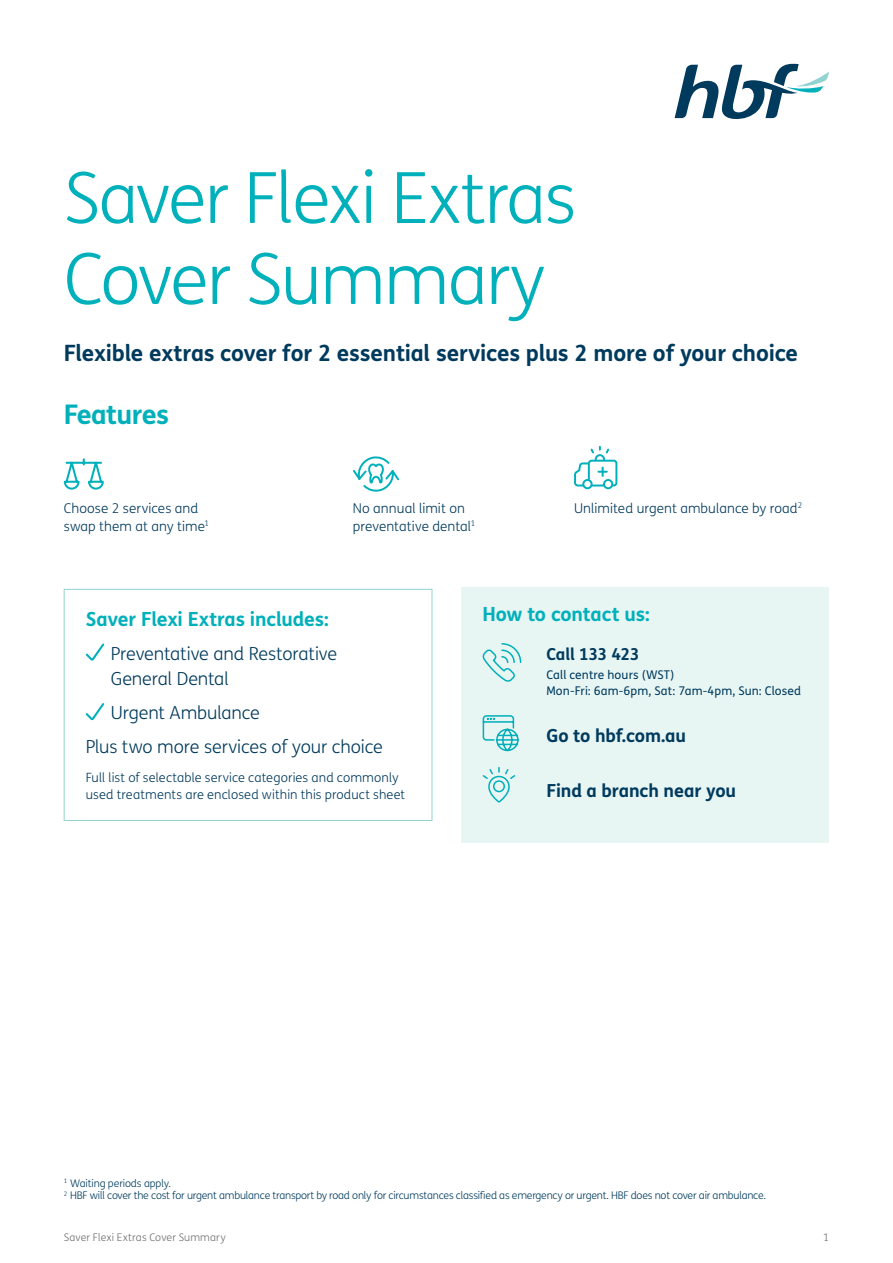
<style>
.page{position:relative;width:893px;height:1263px;background:#fff}
.page>*{position:absolute;margin:0;border:0;box-sizing:border-box;transform-origin:0 0}
.t1{font:300 70.5px/81px "FS Me Pro";letter-spacing:-.02em;color:#00b0ba}
.t2{font:700 27px "FS Me Pro";letter-spacing:-.02em;color:#00b0ba}
.t3{font:700 22.5px "FS Me Pro";letter-spacing:-.01em;color:#003a5d}
.t4{font:700 19.5px "FS Me Pro";letter-spacing:-.01em;color:#00b0ba}
.t5{font:300 18px/25.5px "FS Me Pro";letter-spacing:-.01em;color:#003a5d}
.t6{font:700 18px "FS Me Pro";letter-spacing:-.005em;color:#003a5d}
.t7{font:700 16.5px "FS Me Pro";letter-spacing:-.025em;color:#003a5d}
.t8{font:300 13.5px/18px "FS Me Pro";letter-spacing:.005em;color:#003a5d}
.t9{font:300 12.75px/16.5px "FS Me Pro";letter-spacing:.01em;color:#003a5d}
.t10{font:12px/16.5px "FS Me Pro";letter-spacing:.01em;color:#003a5d}
.t11{font:300 10.5px/12.6px "FS Me Pro";letter-spacing:-.02em;color:#003a5d}
.t12{font:300 10.5px "FS Me Pro";letter-spacing:.015em;color:#6d6e71}
</style>
<div class="page">
<svg style="left:675px;top:63px;width:154px;height:56px"></svg>
<svg style="left:63px;top:458px;width:41px;height:32px"></svg>
<svg style="left:353px;top:456px;width:46px;height:36px"></svg>
<svg style="left:574px;top:446px;width:43px;height:43px"></svg>
<svg style="left:86px;top:643px;width:18px;height:18px"></svg>
<svg style="left:86px;top:703px;width:18px;height:17px"></svg>
<div style="left:64px;top:589px;width:368px;height:232px;border:1px solid #91d3d0"></div>
<div style="left:461px;top:587px;width:368px;height:255px;background:#e7f5f3"></div>
<svg style="left:482px;top:643px;width:40px;height:39px"></svg>
<svg style="left:482px;top:715px;width:37px;height:37px"></svg>
<svg style="left:482px;top:767px;width:34px;height:36px"></svg>
<h1 class="t1" style="left:64px;top:156px;width:514px">Saver Flexi Extras<br>Cover Summary</h1>
<h3 class="t3" style="left:64px;top:336px;width:736px">Flexible extras cover for 2 essential services plus 2 more of your choice</h3>
<h2 class="t2" style="left:64px;top:394px;width:107px">Features</h2>
<p class="t8" style="left:64px;top:498px;width:147px">Choose 2 services and swap them at any time<sup>1</sup></p>
<p class="t8" style="left:353px;top:498px;width:124px">No annual limit on preventative dental<sup>1</sup></p>
<p class="t8" style="left:574px;top:498px;width:230px">Unlimited urgent ambulance by road<sup>2</sup></p>
<h3 class="t4" style="left:86px;top:604px;width:245px">Saver Flexi Extras includes:</h3>
<h3 class="t5" style="left:111px;top:640px;width:228px">Preventative and Restorative<br>General Dental</h3>
<h3 class="t5" style="left:86px;top:695px;width:298px;line-height:34px;text-indent:25px">Urgent Ambulance<br>Plus two more services of your choice</h3>
<p class="t9" style="left:86px;top:769px;width:321px">Full list of selectable service categories and commonly used treatments are enclosed within this product sheet</p>
<h3 class="t4" style="left:483px;top:599px;width:169px">How to contact us:</h3>
<h3 class="t7" style="left:546px;top:642px;width:95px">Call 133 423</h3>
<p class="t10" style="left:546px;top:666px;width:256px">Call centre hours (WST)<br>Mon-Fri: 6am-6pm, Sat: 7am-4pm, Sun: Closed</p>
<h3 class="t6" style="left:546px;top:722px;width:141px">Go to hbf.com.au</h3>
<h3 class="t6" style="left:546px;top:777px;width:191px">Find a branch near you</h3>
<p class="t11" style="left:64px;top:1176px;width:704px"><sup>1</sup> Waiting periods apply.<br><sup>2</sup> HBF will cover the cost for urgent ambulance transport by road only for circumstances classified as emergency or urgent. HBF does not cover air ambulance.</p>
<p class="t12" style="left:64px;top:1230px;width:163px">Saver Flexi Extras Cover Summary</p>
<p class="t12" style="left:823px;top:1230px;width:8px">1</p>
</div>
